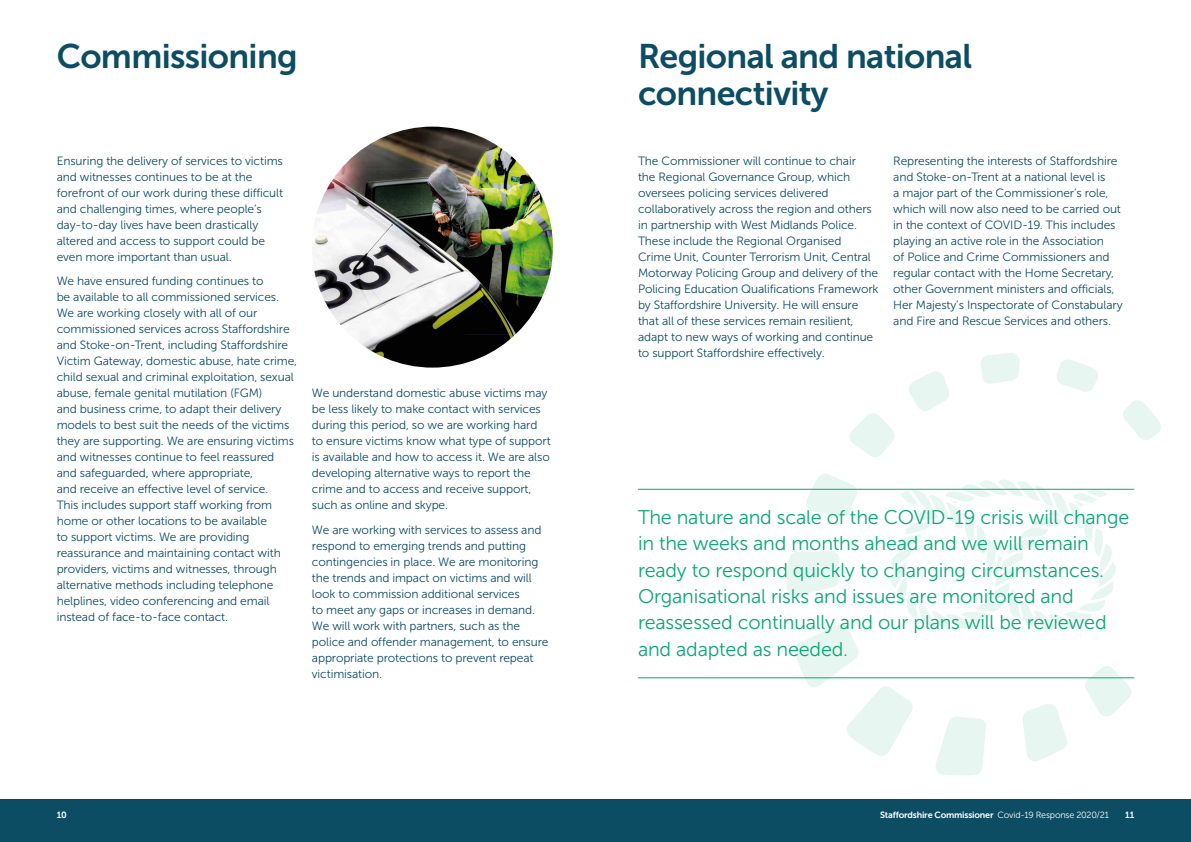
<style>
.page{position:relative;width:1191px;height:842px;background:#fff}
.page>*{position:absolute;margin:0;border:0;box-sizing:border-box;transform-origin:0 0}
.t1{font:34px/37px "Museo Sans 700";letter-spacing:-.02em;color:#0d4d63}
.t2{font:19.7px/26.3px "Museo Sans 300";letter-spacing:-.01em;color:#0ca777}
.t3{font:12px/16px "Museo Sans 300";letter-spacing:-.01em;color:#0d4d63}
.t4{font:9px "Museo Sans 700";letter-spacing:-.02em;color:#fff}
.s1{font-family:"Museo Sans 300"}
</style>
<div class="page">
<svg style="left:850px;top:413px;width:45px;height:44px"></svg>
<svg style="left:909px;top:371px;width:40px;height:40px"></svg>
<svg style="left:1056px;top:359px;width:42px;height:33px"></svg>
<svg style="left:981px;top:353px;width:39px;height:31px"></svg>
<svg style="left:1123px;top:400px;width:38px;height:40px"></svg>
<svg style="left:786px;top:474px;width:346px;height:302px"></svg>
<img style="left:312px;top:127px;width:241px;height:241px;border-radius:120px">
<hr style="left:638px;top:489px;width:496px;height:1px;background:#0ca777">
<hr style="left:638px;top:677px;width:496px;height:1px;background:#0ca777">
<div style="left:595px;top:799px;width:596px;height:43px;background:#0d4d63"></div>
<div style="left:0;top:799px;width:595px;height:43px;background:#0d4d63"></div>
<h1 class="t1" style="left:57px;top:38px;width:242px">Commissioning</h1>
<p class="t3" style="left:57px;top:153px;width:228px">Ensuring the delivery of services to victims and witnesses continues to be at the forefront of our work during these difficult and challenging times, where people’s day-to-day lives have been drastically altered and access to support could be even more important than usual.</p>
<p class="t3" style="left:57px;top:273px;width:242px">We have ensured funding continues to<br>be available to all commissioned services.<br>We are working closely with all of our commissioned services across Staffordshire and Stoke-on-Trent, including Staffordshire Victim Gateway, domestic abuse, hate crime, child sexual and criminal exploitation, sexual abuse, female genital mutilation (FGM)<br>and business crime, to adapt their delivery models to best suit the needs of the victims they are supporting. We are ensuring victims and witnesses continue to feel reassured and safeguarded, where appropriate,<br>and receive an effective level of service.<br>This includes support staff working from home or other locations to be available<br>to support victims. We are providing reassurance and maintaining contact with providers, victims and witnesses, through alternative methods including telephone helplines, video conferencing and email instead of face-to-face contact.</p>
<p class="t3" style="left:312px;top:385px;width:240px">We understand domestic abuse victims may be less likely to make contact with services during this period, so we are working hard to ensure victims know what type of support is available and how to access it. We are also developing alternative ways to report the crime and to access and receive support, such as online and skype.</p>
<p class="t3" style="left:312px;top:521px;width:238px">We are working with services to assess and respond to emerging trends and putting contingencies in place. We are monitoring the trends and impact on victims and will look to commission additional services<br>to meet any gaps or increases in demand.<br>We will work with partners, such as the police and offender management, to ensure appropriate protections to prevent repeat victimisation.</p>
<h1 class="t1" style="left:638px;top:38px;width:335px">Regional and national connectivity</h1>
<p class="t3" style="left:638px;top:153px;width:242px">The Commissioner will continue to chair<br>the Regional Governance Group, which oversees policing services delivered collaboratively across the region and others in partnership with West Midlands Police.<br>These include the Regional Organised<br>Crime Unit, Counter Terrorism Unit, Central Motorway Policing Group and delivery of the Policing Education Qualifications Framework by Staffordshire University. He will ensure that all of these services remain resilient, adapt to new ways of working and continue to support Staffordshire effectively.</p>
<p class="t3" style="left:893px;top:153px;width:231px">Representing the interests of Staffordshire and Stoke-on-Trent at a national level is<br>a major part of the Commissioner’s role, which will now also need to be carried out in the context of COVID-19. This includes playing an active role in the Association<br>of Police and Crime Commissioners and regular contact with the Home Secretary, other Government ministers and officials, Her Majesty’s Inspectorate of Constabulary and Fire and Rescue Services and others.</p>
<p class="t2" style="left:638px;top:504px;width:493px">The nature and scale of the COVID-19 crisis will change in the weeks and months ahead and we will remain ready to respond quickly to changing circumstances.<br>Organisational risks and issues are monitored and reassessed continually and our plans will be reviewed and adapted as needed.</p>
<p class="t4" style="left:57px;top:809px;width:12px">10</p>
<p class="t4" style="left:880px;top:809px;width:230px">Staffordshire Commissioner <span class="s1">Covid-19 Response 2020/21</span></p>
<p class="t4" style="left:1125px;top:809px;width:11px">11</p>
</div>
